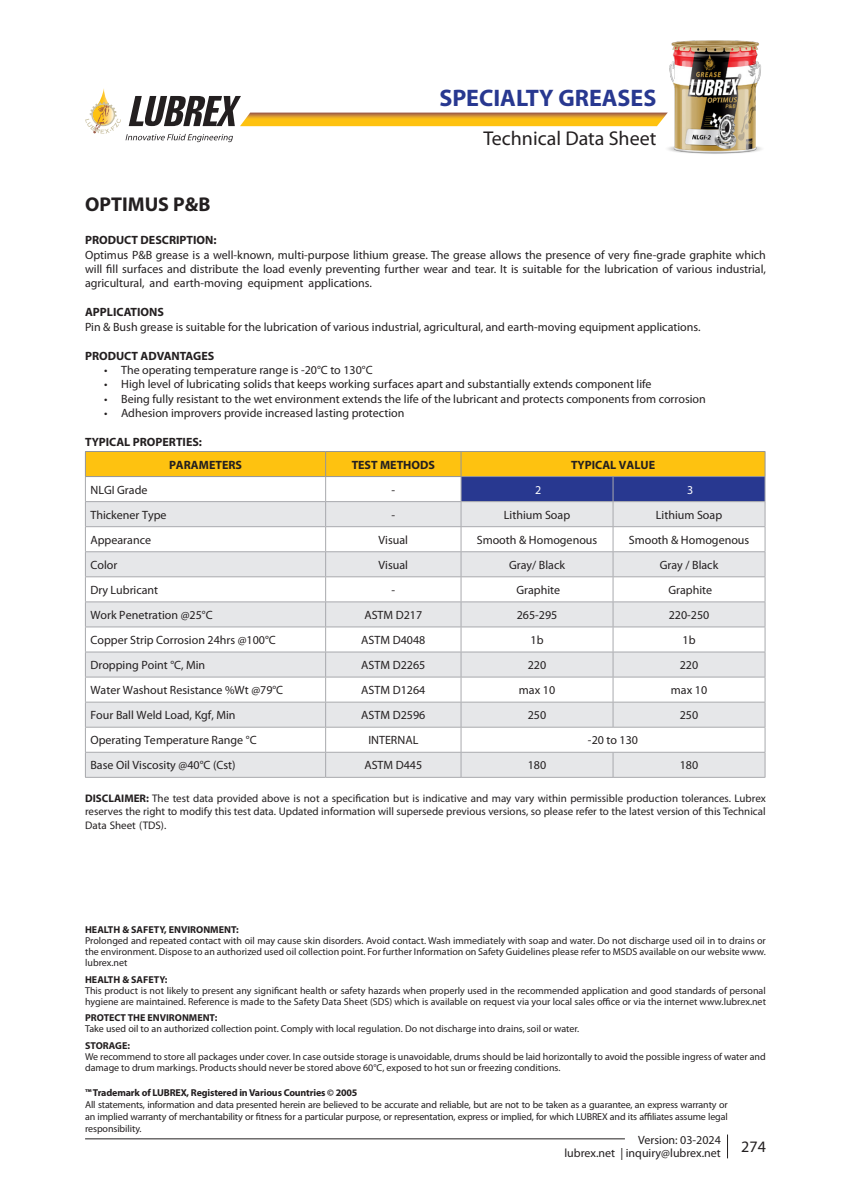
<style>
.page{position:relative;width:851px;height:1191px;background:#fff}
.page>*{position:absolute;margin:0;border:0;box-sizing:border-box;transform-origin:0 0}
.t1{font:700 24px "Myriad Pro";color:#283890}
.t2{font:20px "Myriad Pro";color:#231f20}
.t3{font:700 20px "Myriad Pro";color:#231f20}
.t4{font:16px "Myriad Pro";color:#231f20}
.t5{font:12px/14.4px "Myriad Pro";color:#231f20;text-align:justify}
.t6{font:700 12px "Myriad Pro";color:#231f20}
.t7{font:12px "Myriad Pro";color:#fff}
.t8{font:11px/13.2px "Myriad Pro";color:#231f20;text-align:justify}
.t9{font:10px/11px "Myriad Pro";color:#231f20;text-align:justify}
.t10{font:700 10px "Myriad Pro";letter-spacing:-.005em;color:#231f20}
.s1{font-weight:700}
</style>
<div class="page">
<svg style="left:85px;top:88px;width:575px;height:54px"></svg>
<hr style="left:85px;top:1138px;width:539px;height:1px;background:#231f20">
<svg style="left:727px;top:1134px;width:1px;height:24px"></svg>
<img style="left:660px;top:40px;width:102px;height:114px">
<hr style="left:85px;top:777px;width:240px;height:1px;background:#a8a9ad">
<hr style="left:325px;top:777px;width:136px;height:1px;background:#a8a9ad">
<hr style="left:461px;top:777px;width:152px;height:1px;background:#a8a9ad">
<hr style="left:613px;top:777px;width:152px;height:1px;background:#a8a9ad">
<svg style="left:85px;top:451px;width:680px;height:326px"></svg>
<hr style="left:461px;top:476px;width:152px;height:1px;background:#939598">
<hr style="left:613px;top:476px;width:152px;height:1px;background:#939598">
<h1 class="t1" style="left:439px;top:83px;width:218px">SPECIALTY GREASES</h1>
<h2 class="t2" style="left:483px;top:126px;width:174px">Technical Data Sheet</h2>
<p class="t3" style="left:85px;top:191px;width:127px">OPTIMUS P&amp;B</p>
<p class="t6" style="left:85px;top:232px;width:133px">PRODUCT DESCRIPTION:</p>
<p class="t5" style="left:85px;top:247px;width:682px">Optimus P&amp;B grease is a well-known, multi-purpose lithium grease. The grease allows the presence of very fine-grade graphite which will fill surfaces and distribute the load evenly preventing further wear and tear. It is suitable for the lubrication of various industrial, agricultural, and earth-moving equipment applications.</p>
<p class="t6" style="left:85px;top:304px;width:80px">APPLICATIONS</p>
<p class="t5" style="left:85px;top:319px;width:617px">Pin &amp; Bush grease is suitable for the lubrication of various industrial, agricultural, and earth-moving equipment applications.</p>
<p class="t6" style="left:85px;top:348px;width:131px">PRODUCT ADVANTAGES</p>
<p class="t5" style="left:104px;top:362px;width:270px">• The operating temperature range is -20°C to 130°C</p>
<p class="t5" style="left:104px;top:377px;width:549px">• High level of lubricating solids that keeps working surfaces apart and substantially extends component life</p>
<p class="t5" style="left:104px;top:391px;width:603px">• Being fully resistant to the wet environment extends the life of the lubricant and protects components from corrosion</p>
<p class="t5" style="left:104px;top:406px;width:302px">• Adhesion improvers provide increased lasting protection</p>
<p class="t6" style="left:85px;top:434px;width:118px">TYPICAL PROPERTIES:</p>
<p class="t6" style="left:169px;top:456px;width:74px">PARAMETERS</p>
<p class="t6" style="left:351px;top:456px;width:85px">TEST METHODS</p>
<p class="t6" style="left:571px;top:456px;width:85px">TYPICAL VALUE</p>
<p class="t5" style="left:90px;top:482px;width:58px">NLGI Grade</p>
<p class="t5" style="left:391px;top:482px;width:5px">-</p>
<p class="t7" style="left:535px;top:482px;width:8px">2</p>
<p class="t7" style="left:687px;top:482px;width:8px">3</p>
<p class="t5" style="left:90px;top:507px;width:78px">Thickener Type</p>
<p class="t5" style="left:391px;top:507px;width:5px">-</p>
<p class="t5" style="left:504px;top:507px;width:68px">Lithium Soap</p>
<p class="t5" style="left:655px;top:507px;width:68px">Lithium Soap</p>
<p class="t5" style="left:90px;top:532px;width:62px">Appearance</p>
<p class="t5" style="left:378px;top:532px;width:31px">Visual</p>
<p class="t5" style="left:476px;top:532px;width:122px">Smooth &amp; Homogenous</p>
<p class="t5" style="left:628px;top:532px;width:122px">Smooth &amp; Homogenous</p>
<p class="t5" style="left:90px;top:557px;width:28px">Color</p>
<p class="t5" style="left:378px;top:557px;width:31px">Visual</p>
<p class="t5" style="left:509px;top:557px;width:57px">Gray/ Black</p>
<p class="t5" style="left:659px;top:557px;width:60px">Gray / Black</p>
<p class="t5" style="left:90px;top:582px;width:69px">Dry Lubricant</p>
<p class="t5" style="left:391px;top:582px;width:5px">-</p>
<p class="t5" style="left:516px;top:582px;width:45px">Graphite</p>
<p class="t5" style="left:668px;top:582px;width:45px">Graphite</p>
<p class="t5" style="left:90px;top:607px;width:124px">Work Penetration @25°C</p>
<p class="t5" style="left:364px;top:607px;width:59px">ASTM D217</p>
<p class="t5" style="left:516px;top:607px;width:42px">265-295</p>
<p class="t5" style="left:668px;top:607px;width:42px">220-250</p>
<p class="t5" style="left:90px;top:632px;width:187px">Copper Strip Corrosion 24hrs @100°C</p>
<p class="t5" style="left:361px;top:632px;width:66px">ASTM D4048</p>
<p class="t5" style="left:530px;top:632px;width:14px">1b</p>
<p class="t5" style="left:682px;top:632px;width:14px">1b</p>
<p class="t5" style="left:90px;top:657px;width:116px">Dropping Point °C, Min</p>
<p class="t5" style="left:361px;top:657px;width:66px">ASTM D2265</p>
<p class="t5" style="left:527px;top:657px;width:20px">220</p>
<p class="t5" style="left:679px;top:657px;width:20px">220</p>
<p class="t5" style="left:90px;top:682px;width:194px">Water Washout Resistance %Wt @79°C</p>
<p class="t5" style="left:361px;top:682px;width:66px">ASTM D1264</p>
<p class="t5" style="left:519px;top:682px;width:38px">max 10</p>
<p class="t5" style="left:670px;top:682px;width:38px">max 10</p>
<p class="t5" style="left:90px;top:707px;width:147px">Four Ball Weld Load, Kgf, Min</p>
<p class="t5" style="left:361px;top:707px;width:66px">ASTM D2596</p>
<p class="t5" style="left:527px;top:707px;width:20px">250</p>
<p class="t5" style="left:679px;top:707px;width:20px">250</p>
<p class="t5" style="left:90px;top:733px;width:168px">Operating Temperature Range °C</p>
<p class="t5" style="left:368px;top:733px;width:51px">INTERNAL</p>
<p class="t5" style="left:588px;top:733px;width:52px">-20 to 130</p>
<p class="t5" style="left:90px;top:758px;width:146px">Base Oil Viscosity @40°C (Cst)</p>
<p class="t5" style="left:364px;top:758px;width:59px">ASTM D445</p>
<p class="t5" style="left:527px;top:758px;width:20px">180</p>
<p class="t5" style="left:679px;top:758px;width:20px">180</p>
<p class="t8" style="left:85px;top:791px;width:682px"><span class="s1">DISCLAIMER:</span> The test data provided above is not a specification but is indicative and may vary within permissible production tolerances. Lubrex reserves the right to modify this test data. Updated information will supersede previous versions, so please refer to the latest version of this Technical Data Sheet (TDS).</p>
<p class="t10" style="left:85px;top:923px;width:155px">HEALTH &amp; SAFETY, ENVIRONMENT:</p>
<p class="t9" style="left:85px;top:935px;width:682px">Prolonged and repeated contact with oil may cause skin disorders. Avoid contact. Wash immediately with soap and water. Do not discharge used oil in to drains or the environment. Dispose to an authorized used oil collection point. For further Information on Safety Guidelines please refer to MSDS available on our website www. lubrex.net</p>
<p class="t10" style="left:85px;top:973px;width:84px">HEALTH &amp; SAFETY:</p>
<p class="t9" style="left:85px;top:984px;width:682px">This product is not likely to present any significant health or safety hazards when properly used in the recommended application and good standards of personal hygiene are maintained. Reference is made to the Safety Data Sheet (SDS) which is available on request via your local sales office or via the internet www.lubrex.net</p>
<p class="t10" style="left:85px;top:1011px;width:134px">PROTECT THE ENVIRONMENT:</p>
<p class="t9" style="left:85px;top:1023px;width:495px">Take used oil to an authorized collection point. Comply with local regulation. Do not discharge into drains, soil or water.</p>
<p class="t10" style="left:85px;top:1039px;width:46px">STORAGE:</p>
<p class="t9" style="left:85px;top:1051px;width:682px">We recommend to store all packages under cover. In case outside storage is unavoidable, drums should be laid horizontally to avoid the possible ingress of water and damage to drum markings. Products should never be stored above 60°C, exposed to hot sun or freezing conditions.</p>
<p class="t10" style="left:85px;top:1085px;width:274px">™ Trademark of LUBREX, Registered in Various Countries © 2005</p>
<p class="t9" style="left:85px;top:1098px;width:644px;line-height:12px">All statements, information and data presented herein are believed to be accurate and reliable, but are not to be taken as a guarantee, an express warranty or an implied warranty of merchantability or fitness for a particular purpose, or representation, express or implied, for which LUBREX and its affiliates assume legal responsibility.</p>
<p class="t5" style="left:638px;top:1132px;width:84px">Version: 03-2024</p>
<p class="t5" style="left:564px;top:1145px;width:158px">lubrex.net | inquiry@lubrex.net</p>
<h3 class="t4" style="left:741px;top:1136px;width:26px">274</h3>
</div>
